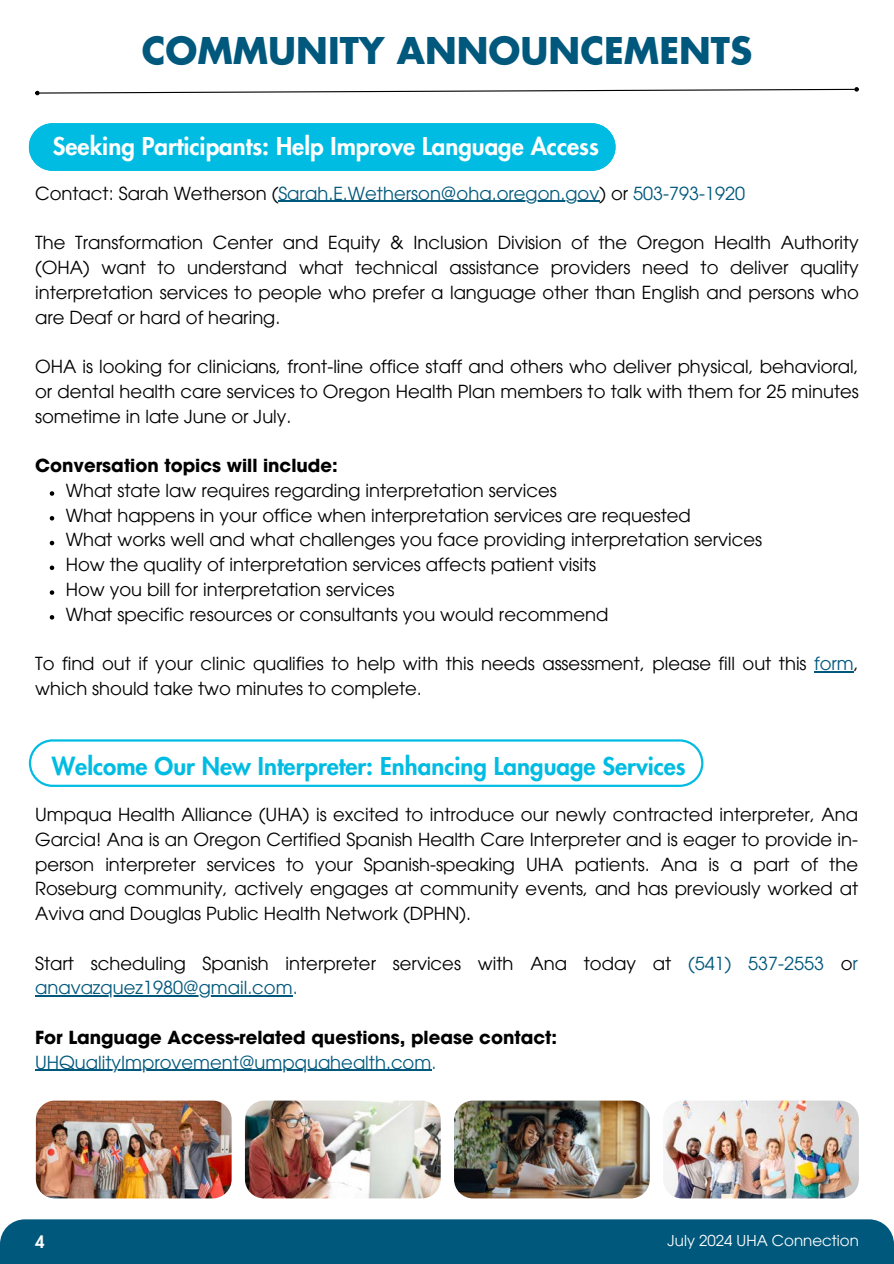
<style>
.page{position:relative;width:894px;height:1264px;background:#fff}
.page>*{position:absolute;margin:0;border:0;box-sizing:border-box;transform-origin:0 0}
.t1{font:700 36px "Futura LT Pro";color:#00587c}
.t2{font:800 24px "Futura LT Pro";color:#00bce2}
.t3{font:800 24px "Futura LT Pro";color:#fff}
.t4{font:18px/24.8px "ITC Avant Garde Pro";color:#000;text-align:justify}
.t5{font:18px "ITC Avant Garde Pro";color:#00587c}
.t6{font:700 18px "ITC Avant Garde Pro";color:#000}
.t7{font:800 16.5px "Futura LT Pro";color:#fff}
.t8{font:15px "ITC Avant Garde Pro";color:#fff}
.s1{color:#000}
.s2{color:#00587c}
</style>
<div class="page">
<svg style="left:35px;top:87px;width:823px;height:8px"></svg>
<div style="left:29px;top:123px;width:586px;height:47px;background:#00bce2"></div>
<hr style="left:278px;top:201px;width:321px;height:1px;background:#00587c">
<svg style="left:50px;top:491px;width:4px;height:5px"></svg>
<svg style="left:50px;top:516px;width:4px;height:4px"></svg>
<svg style="left:50px;top:541px;width:4px;height:4px"></svg>
<svg style="left:50px;top:565px;width:4px;height:5px"></svg>
<svg style="left:50px;top:590px;width:4px;height:5px"></svg>
<svg style="left:50px;top:615px;width:4px;height:4px"></svg>
<hr style="left:813px;top:671px;width:40px;height:1px;background:#00587c">
<hr style="left:35px;top:995px;width:257px;height:1px;background:#00587c">
<hr style="left:35px;top:1069px;width:396px;height:1px;background:#00587c">
<img style="left:36px;top:1100px;width:195px;height:98px;border-radius:19px">
<img style="left:245px;top:1100px;width:195px;height:98px;border-radius:19px">
<img style="left:454px;top:1100px;width:195px;height:98px;border-radius:19px">
<img style="left:663px;top:1100px;width:195px;height:98px;border-radius:19px">
<div style="left:0;top:1219px;width:893px;height:44px;background:#00587c"></div>
<svg style="left:29px;top:739px;width:674px;height:47px"></svg>
<h1 class="t1" style="left:142px;top:22px;width:612px">COMMUNITY ANNOUNCEMENTS</h1>
<h2 class="t3" style="left:53px;top:128px;width:547px">Seeking Participants: Help Improve Language Access</h2>
<p class="t5" style="left:35px;top:182px;width:711px"><span class="s1">Contact: Sarah Wetherson (</span>Sarah.E.Wetherson@oha.oregon.gov<span class="s1">) or</span> 503-793-1920</p>
<p class="t4" style="left:35px;top:230px;width:825px">The Transformation Center and Equity &amp; Inclusion Division of the Oregon Health Authority (OHA) want to understand what technical assistance providers need to deliver quality interpretation services to people who prefer a language other than English and persons who are Deaf or hard of hearing.</p>
<p class="t4" style="left:35px;top:354px;width:825px">OHA is looking for clinicians, front-line office staff and others who deliver physical, behavioral, or dental health care services to Oregon Health Plan members to talk with them for 25 minutes sometime in late June or July.</p>
<p class="t6" style="left:35px;top:453px;width:304px">Conversation topics will include:</p>
<p class="t4" style="left:66px;top:477px;width:697px;text-align:left">What state law requires regarding interpretation services<br>What happens in your office when interpretation services are requested<br>What works well and what challenges you face providing interpretation services How the quality of interpretation services affects patient visits<br>How you bill for interpretation services<br>What specific resources or consultants you would recommend</p>
<p class="t4" style="left:35px;top:651px;width:825px">To find out if your clinic qualifies to help with this needs assessment, please fill out this <span class="s2">form</span>, which should take two minutes to complete.</p>
<h2 class="t2" style="left:52px;top:748px;width:635px">Welcome Our New Interpreter: Enhancing Language Services</h2>
<p class="t4" style="left:35px;top:802px;width:824px">Umpqua Health Alliance (UHA) is excited to introduce our newly contracted interpreter, Ana Garcia! Ana is an Oregon Certified Spanish Health Care Interpreter and is eager to provide in&shy;person interpreter services to your Spanish-speaking UHA patients. Ana is a part of the Roseburg community, actively engages at community events, and has previously worked at Aviva and Douglas Public Health Network (DPHN).</p>
<p class="t4" style="left:35px;top:950px;width:824px">Start scheduling Spanish interpreter services with Ana today at <span class="s2">(541) 537-2553</span> o<span class="s2">r anavazquez1980@gmail.com.</span></p>
<p class="t6" style="left:35px;top:1025px;width:523px">For Language Access-related questions, please contact:</p>
<p class="t5" style="left:35px;top:1050px;width:402px">UHQualityImprovement@umpquahealth.com.</p>
<p class="t7" style="left:35px;top:1229px;width:11px">4</p>
<p class="t8" style="left:667px;top:1230px;width:193px">July 2024 UHA Connection</p>
</div>
